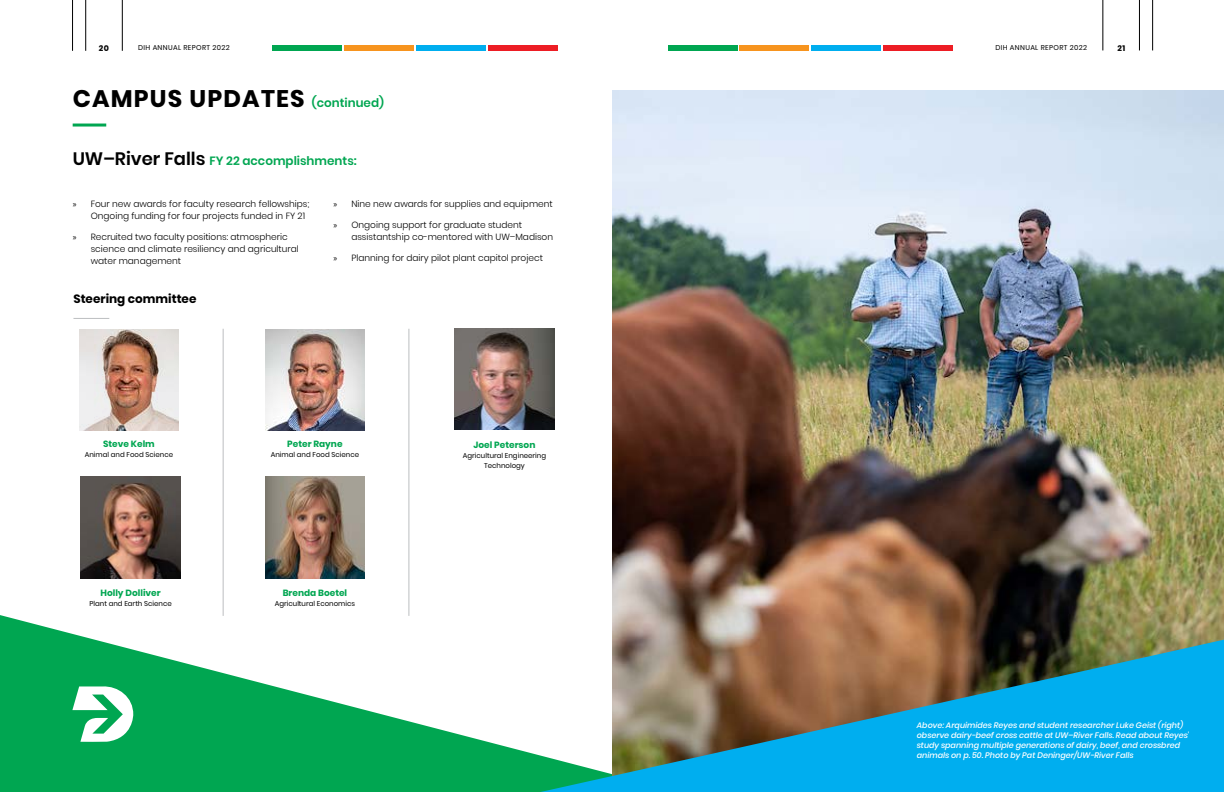
<style>
.page{position:relative;width:1224px;height:792px;background:#fff}
.page>*{position:absolute;margin:0;border:0;box-sizing:border-box;transform-origin:0 0}
.t1{font:700 24px "Poppins";letter-spacing:.05em;color:#000}
.t2{font:600 12px "Poppins";color:#00a651}
.t3{font:700 12px "Poppins";color:#000}
.t4{font:300 9px/12px "Poppins";color:#000}
.t5{font:700 9px "Poppins";color:#00a651}
.t6{font:italic 500 8px/10px "Poppins";color:#fff}
.t7{font:700 8px "Poppins";color:#000}
.t8{font:7px/10px "Poppins";color:#000;text-align:center}
.t9{font:7px "Poppins";letter-spacing:.05em;color:#000}
.s1{font-weight:600;font-size:12px;color:#00a651}
.s2{font-size:18px;color:#000}
.s3{font-family:"Myriad Pro";font-weight:400}
</style>
<div class="page">
<svg style="left:0;top:615px;width:541px;height:177px;fill:#00a651"></svg>
<hr style="left:72px;top:0;width:1px;height:51px;background:#000">
<hr style="left:86px;top:0;width:1px;height:51px;background:#000">
<hr style="left:122px;top:0;width:1px;height:51px;background:#000">
<hr style="left:1139px;top:0;width:1px;height:50px;background:#000">
<hr style="left:1152px;top:0;width:1px;height:50px;background:#000">
<hr style="left:1103px;top:0;width:1px;height:50px;background:#000">
<div style="left:668px;top:45px;width:70px;height:6px;background:#00a651"></div>
<div style="left:739px;top:45px;width:70px;height:6px;background:#f7941e"></div>
<div style="left:811px;top:45px;width:70px;height:6px;background:#00aeef"></div>
<div style="left:883px;top:45px;width:70px;height:6px;background:#ed1d24"></div>
<div style="left:272px;top:45px;width:70px;height:6px;background:#00a651"></div>
<div style="left:344px;top:45px;width:70px;height:6px;background:#f7941e"></div>
<div style="left:416px;top:45px;width:70px;height:6px;background:#00aeef"></div>
<div style="left:488px;top:45px;width:69px;height:6px;background:#ed1d24"></div>
<hr style="left:73px;top:124px;width:33px;height:3px;background:#00a651">
<img style="left:612px;top:91px;width:612px;height:549px">
<svg style="left:541px;top:640px;width:683px;height:152px;background:#4a98ab"></svg>
<img style="left:79px;top:329px;width:100px;height:102px">
<img style="left:265px;top:329px;width:100px;height:102px">
<img style="left:81px;top:477px;width:99px;height:101px">
<img style="left:265px;top:477px;width:100px;height:101px">
<img style="left:455px;top:329px;width:99px;height:101px">
<hr style="left:73px;top:318px;width:36px;height:1px;background:#bcbec0">
<hr style="left:223px;top:329px;width:1px;height:287px;background:#bcbec0">
<hr style="left:409px;top:329px;width:1px;height:287px;background:#bcbec0">
<svg style="left:72px;top:686px;width:61px;height:56px"></svg>
<p class="t7" style="left:99px;top:43px;width:12px">20</p>
<p class="t9" style="left:138px;top:43px;width:93px">DIH ANNUAL REPORT 2022</p>
<p class="t9" style="left:995px;top:43px;width:93px">DIH ANNUAL REPORT 2022</p>
<p class="t7" style="left:1117px;top:43px;width:9px">21</p>
<h1 class="t1" style="left:73px;top:85px;width:313px">CAMPUS UPDATES <span class="s1">(continued)</span></h1>
<h2 class="t2" style="left:73px;top:154px;width:286px"><span class="s2">UW–River Falls</span> FY 22 accomplishments:</h2>
<p class="t4" style="left:91px;top:198px;width:220px;text-indent:-18px"><span class="s3">»</span> Four new awards for faculty research fellowships;<br>Ongoing funding for four projects funded in FY 21</p>
<p class="t4" style="left:91px;top:231px;width:210px;text-indent:-18px"><span class="s3">»</span> Recruited two faculty positions: atmospheric science and climate resiliency and agricultural water management</p>
<h2 class="t3" style="left:73px;top:292px;width:125px">Steering committee</h2>
<p class="t4" style="left:333px;top:198px;width:221px"><span class="s3">»</span> Nine new awards for supplies and equipment</p>
<p class="t4" style="left:351px;top:219px;width:203px;text-indent:-18px"><span class="s3">»</span> Ongoing support for graduate student assistantship co-mentored with UW–Madison</p>
<p class="t4" style="left:333px;top:252px;width:211px"><span class="s3">»</span> Planning for dairy pilot plant capitol project</p>
<p class="t5" style="left:103px;top:438px;width:53px">Steve Kelm</p>
<p class="t8" style="left:85px;top:449px;width:90px">Animal and Food Science</p>
<p class="t5" style="left:100px;top:588px;width:62px">Holly Dolliver</p>
<p class="t8" style="left:90px;top:598px;width:84px">Plant and Earth Science</p>
<p class="t5" style="left:287px;top:438px;width:57px">Peter Rayne</p>
<p class="t8" style="left:271px;top:449px;width:90px">Animal and Food Science</p>
<p class="t5" style="left:283px;top:588px;width:66px">Brenda Boetel</p>
<p class="t8" style="left:275px;top:598px;width:82px">Agricultural Economics</p>
<p class="t5" style="left:474px;top:439px;width:63px">Joel Peterson</p>
<p class="t8" style="left:463px;top:450px;width:85px">Agricultural Engineering<br>Technology</p>
<p class="t6" style="left:917px;top:720px;width:274px">Above: Arquimides Reyes and student researcher Luke Geist (right) observe dairy-beef cross cattle at UW–River Falls. Read about Reyes’ study spanning multiple generations of dairy, beef, and crossbred animals on p. 50. Photo by Pat Deninger/UW-River Falls</p>
</div>
